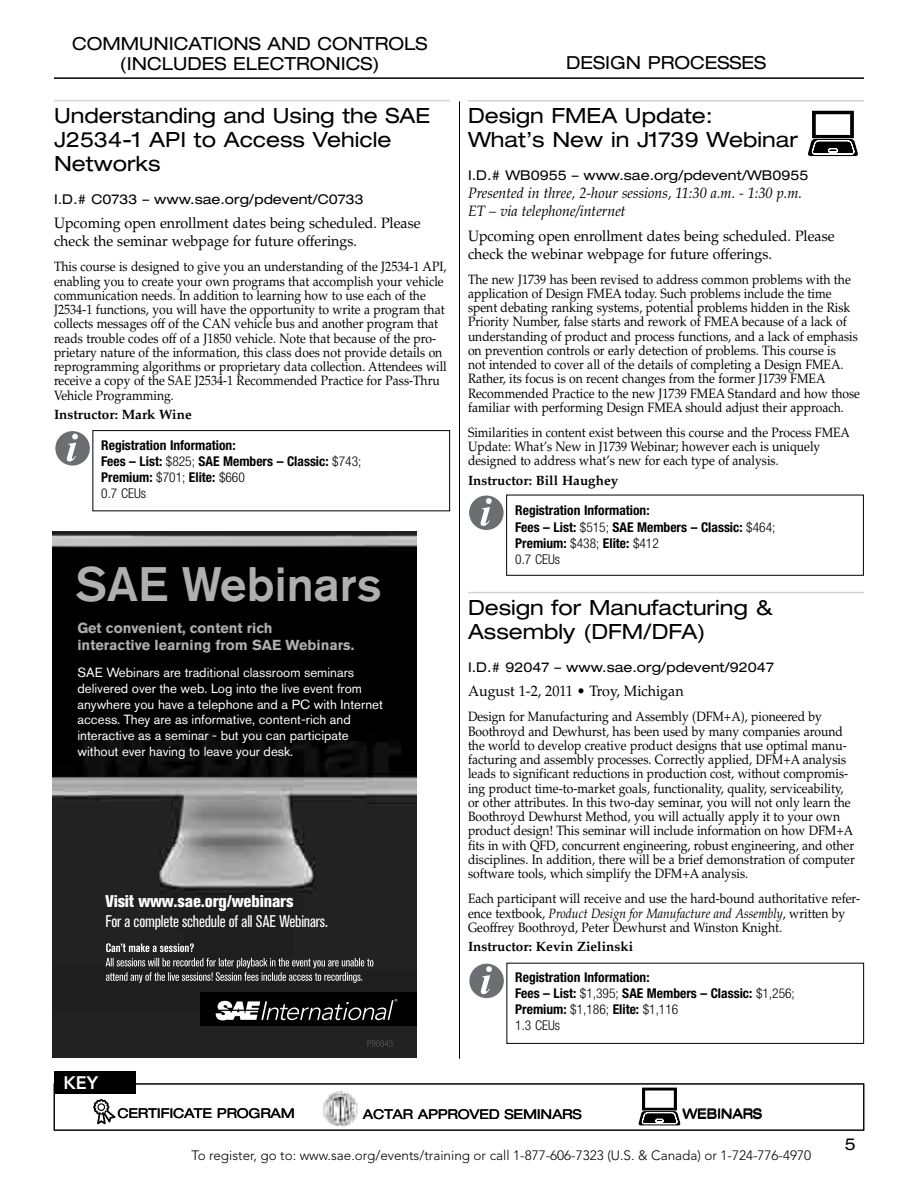
<style>
.page{position:relative;width:918px;height:1188px;background:#fff}
.page>*{position:absolute;margin:0;border:0;box-sizing:border-box;transform-origin:0 0}
.t1{font:500 48px "Akzidenz Grotesk Pro";color:#afafaf}
.t2{font:expanded 21px/24px "Helvetica Neue LT Std";color:#000}
.t3{font:expanded 18px/19.5px "Helvetica Neue";color:#000;text-align:center}
.t4{font:800 18px "Avenir";color:#fff}
.t5{font:condensed 16.8px "Akzidenz Grotesk Pro";letter-spacing:-.01em;color:#fff}
.t6{font:800 condensed 16.8px "Akzidenz Grotesk Pro";letter-spacing:-.01em;color:#fff}
.t7{font:expanded 16.5px "Helvetica Neue LT Std";color:#000}
.t8{font:15px/18px "Palatino LT Std";color:#000;scale:.95 1}
.t9{font:italic 15px/18px "Palatino LT Std";color:#000;scale:.95 1}
.t10{font:700 14.4px/17.2px "Akzidenz Grotesk Pro";color:#afafaf}
.t11{font:13.5px/14.2px "Palatino LT Std";color:#000;scale:.9 1}
.t12{font:700 condensed 13.5px/16.2px "Helvetica Neue LT Std";color:#000}
.t13{font:expanded 13.5px "Helvetica Neue LT Std";color:#000}
.t14{font:300 13.5px "Avenir";color:#000}
.t15{font:700 13.5px "Palatino LT Std";color:#000}
.t16{font:13.2px/15.9px "Akzidenz Grotesk Pro";color:#fff}
.s1{font-weight:300}
.s2{font-style:italic}
</style>
<div class="page">
<img style="left:322px;top:1091px;width:36px;height:36px">
<svg style="left:638px;top:1088px;width:43px;height:37px"></svg>
<svg style="left:93px;top:1099px;width:23px;height:25px"></svg>
<div style="left:54px;top:1084px;width:810px;height:47px;border:1px solid #000"></div>
<div style="left:54px;top:1071px;width:82px;height:23px;background:#000"></div>
<hr style="left:54px;top:100px;width:396px;height:1px;background:#d1d3d4">
<hr style="left:468px;top:100px;width:396px;height:2px;background:#d1d3d4">
<hr style="left:468px;top:592px;width:396px;height:1px;background:#d1d3d4">
<svg style="left:808px;top:111px;width:50px;height:45px"></svg>
<hr style="left:54px;top:77px;width:810px;height:2px;background:#000">
<hr style="left:459px;top:101px;width:1px;height:958px;background:#000">
<div style="left:92px;top:430px;width:358px;height:81px;border:1px solid #000"></div>
<div style="left:55px;top:431px;width:35px;height:35px;background:#6d6e71;border-radius:50%"></div>
<svg style="left:67px;top:434px;width:11px;height:28px"></svg>
<div style="left:506px;top:495px;width:358px;height:81px;border:1px solid #000"></div>
<div style="left:469px;top:496px;width:35px;height:34px;background:#6d6e71;border-radius:50%"></div>
<svg style="left:481px;top:498px;width:11px;height:28px"></svg>
<div style="left:506px;top:963px;width:358px;height:81px;border:1px solid #000"></div>
<div style="left:469px;top:964px;width:35px;height:34px;background:#6d6e71;border-radius:50%"></div>
<svg style="left:481px;top:966px;width:11px;height:28px"></svg>
<img style="left:52px;top:531px;width:365px;height:527px">
<img style="left:368px;top:1040px;width:25px;height:7px">
<img style="left:106px;top:943px;width:88px;height:9px">
<img style="left:106px;top:958px;width:268px;height:10px">
<img style="left:106px;top:972px;width:256px;height:11px">
<div style="left:200px;top:992px;width:217px;height:34px;background:#000"></div>
<svg style="left:215px;top:999px;width:182px;height:21px"></svg>
<h3 class="t3" style="left:72px;top:34px;width:357px">COMMUNICATIONS AND CONTROLS (I NCLUDES ELECTRONICS)</h3>
<h2 class="t2" style="left:54px;top:103px;width:348px">Understanding and Using the SAE<br>J2534-1 API to Access Vehicle<br>N etworks</h2>
<p class="t13" style="left:54px;top:191px;width:311px">I .D.# C0733 – www.sae.org/pdevent/C0733</p>
<p class="t8" style="left:54px;top:215px;width:387px">Upcoming open enrollment dates being scheduled. Please check the seminar webpage for future offerings.</p>
<p class="t11" style="left:54px;top:260px;width:438px">This course is designed to give you an understanding of the J2534-1 API, enabling you to create your own programs that accomplish your vehicle communication needs. In addition to learning how to use each of the J2534-1 functions, you will have the opportunity to write a program that collects messages off of the CAN vehicle bus and another program that reads trouble codes off of a J1850 vehicle. Note that because of the pro&shy;prietary nature of the information, this class does not provide details on reprogramming algorithms or proprietary data collection. Attendees will receive a copy of the SAE J2534-1 Recommended Practice for Pass-Thru Vehicle Programming.</p>
<p class="t15" style="left:54px;top:407px;width:139px">Instructor: Mark Wine</p>
<p class="t12" style="left:101px;top:437px;width:262px">Registration Information:<br>Fees – List: <span class="s1">$825;</span> SAE Members – Classic: <span class="s1">$743;<br></span>Premium: <span class="s1">$701;</span> Elite: <span class="s1">$660<br>0.7 CEUs</span></p>
<h1 class="t1" style="left:75px;top:553px;width:308px">SAE Webinars</h1>
<p class="t10" style="left:77px;top:619px;width:278px">Get convenient, content rich<br>interactive learning from SAE Webinars.</p>
<p class="t16" style="left:77px;top:664px;width:307px">SAE Webinars are traditional classroom seminars delivered over the web. Log into the live event from anywhere you have a telephone and a PC with Internet access. They are as informative, content-rich and interactive as a seminar - but you can participate without ever having to leave your desk.</p>
<p class="t6" style="left:106px;top:890px;width:189px">Visit www.sae.org/webinars</p>
<p class="t5" style="left:106px;top:910px;width:224px">For a complete schedule of all SAE Webinars.</p>
<h3 class="t4" style="left:64px;top:1072px;width:36px">Key</h3>
<h3 class="t3" style="left:566px;top:53px;width:201px">DESIGN PROCESSES</h3>
<h2 class="t2" style="left:468px;top:103px;width:332px;text-indent:157px">Update:<br>What’s New in J1739 Webinar</h2>
<p class="t13" style="left:468px;top:167px;width:342px">I .D.# WB0955 – www.sae.org/pdevent/WB0955</p>
<p class="t9" style="left:468px;top:184px;width:353px">Presented in three, 2-hour sessions, 11:30 a.m. - 1:30 p.m.<br>ET – via telephone/internet</p>
<p class="t8" style="left:468px;top:227px;width:387px">Upcoming open enrollment dates being scheduled. Please check the webinar webpage for future offerings.</p>
<p class="t11" style="left:468px;top:272px;width:437px">The new J1739 has been revised to address common problems with the application of Design FMEA today. Such problems include the time spent debating ranking systems, potential problems hidden in the Risk Priority Number, false starts and rework of FMEA because of a lack of understanding of product and process functions, and a lack of emphasis on prevention controls or early detection of problems. This course is<br>not intended to cover all of the details of completing a Design FMEA.<br>Rather, its focus is on recent changes from the former J1739 FMEA Recommended Practice to the new J1739 FMEA Standard and how those familiar with performing Design FMEA should adjust their approach.</p>
<p class="t11" style="left:468px;top:425px;width:426px">Similarities in content exist between this course and the Process FMEA<br>Update: What’s New in J1739 Webinar; however each is uniquely designed to address what’s new for each type of analysis.</p>
<p class="t15" style="left:468px;top:473px;width:152px">Instructor: Bill Haughey</p>
<p class="t12" style="left:515px;top:502px;width:262px">Registration Information:<br>Fees – List: <span class="s1">$515;</span> SAE Members – Classic: <span class="s1">$464;<br></span>Premium: <span class="s1">$438;</span> Elite: <span class="s1">$412<br>0.7 CEUs</span></p>
<h2 class="t2" style="left:468px;top:595px;width:306px">Design for Manufacturing &amp;<br>Assembly (DFM/DFA)</h2>
<p class="t13" style="left:468px;top:659px;width:308px">I .D.# 92047 – www.sae.org/pdevent/92047</p>
<p class="t8" style="left:468px;top:682px;width:228px">August 1-2, 2011 • Troy, Michigan</p>
<p class="t11" style="left:468px;top:710px;width:431px">Design for Manufacturing and Assembly (DFM+A), pioneered by Boothroyd and Dewhurst, has been used by many companies around the world to develop creative product designs that use optimal manu&shy;facturing and assembly processes. Correctly applied, DFM+A analysis leads to significant reductions in production cost, without compromis&shy;ing product time-to-market goals, functionality, quality, serviceability, or other attributes. In this two-day seminar, you will not only learn the Boothroyd Dewhurst Method, you will actually apply it to your own product design! This seminar will include information on how DFM+A fits in with QFD, concurrent engineering, robust engineering, and other disciplines. In addition, there will be a brief demonstration of computer software tools, which simplify the DFM+A analysis.</p>
<p class="t11" style="left:468px;top:892px;width:437px">Each participant will receive and use the hard-bound authoritative refer&shy;ence textbook, <span class="s2">Product Design for Manufacture and Assembly</span>, written by<br>Geoffrey Boothroyd, Peter Dewhurst and Winston Knight.</p>
<p class="t15" style="left:468px;top:939px;width:167px">Instructor: Kevin Zielinski</p>
<p class="t12" style="left:515px;top:969px;width:281px">Registration Information:<br>Fees – List: <span class="s1">$1,395;</span> SAE Members – Classic: <span class="s1">$1,256;<br></span>Premium: <span class="s1">$1,186;</span> Elite: <span class="s1">$1,116<br>1.3 CEUs</span></p>
<h2 class="t2" style="left:468px;top:103px;width:101px">Design FMEA</h2>
<p class="t13" style="left:118px;top:1105px;width:179px">Certificate Program</p>
<p class="t13" style="left:363px;top:1106px;width:32px">ACTAR</p>
<p class="t13" style="left:418px;top:1106px;width:98px">APPROVED SEMINARS</p>
<p class="t13" style="left:505px;top:1106px;width:11px">S</p>
<p class="t13" style="left:683px;top:1105px;width:81px">Webinars</p>
<p class="t14" style="left:191px;top:1147px;width:621px">To register, go to: www.sae.org/events/training or call 1-877-606-7323 (U.S. &amp; Canada) or 1-724-776-4970</p>
<p class="t7" style="left:845px;top:1134px;width:13px">5</p>
</div>
